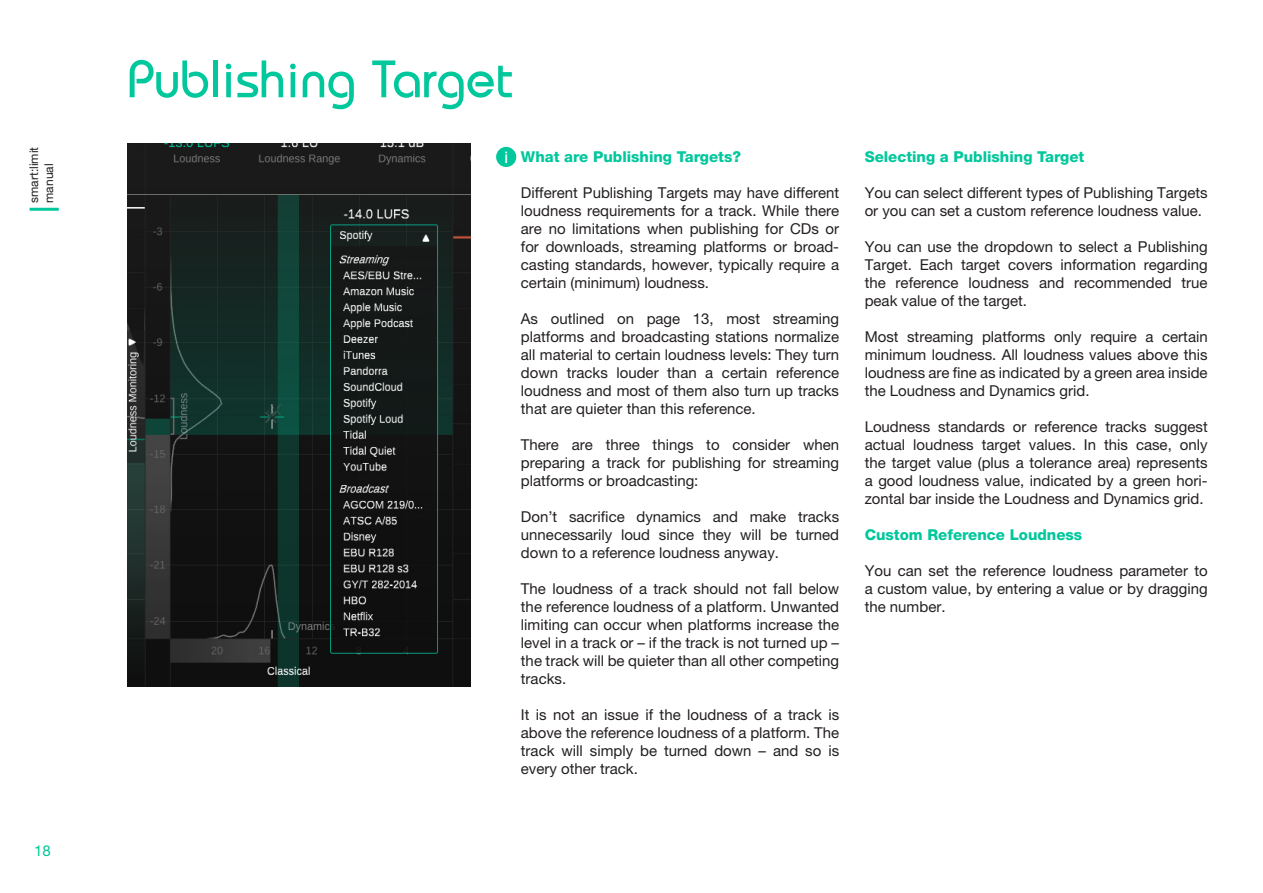
<style>
.page{position:relative;width:1263px;height:893px;background:#fff}
.page>*{position:absolute;margin:0;border:0;box-sizing:border-box;transform-origin:0 0}
.header_1{font:700 52.5px "sonible";color:#00c79c}
.t1{font:700 18px "sonible";color:#fff}
.running_text{font:15px/18px "Helvetica Neue LT Pro";color:#231f20;text-align:justify}
.running_text-2{font:800 15px "Helvetica Neue LT Pro";color:#00c79c}
.t2{font:15px "Helvetica Neue LT Pro";color:#00c79c}
.t3{font:12px/14.9px "Helvetica Neue LT Pro";color:#231f20}
</style>
<div class="page">
<hr style="left:30px;top:208px;width:29px;height:3px;background:#00c79c">
<img style="left:128px;top:143px;width:343px;height:543px">
<div style="left:496px;top:147px;width:20px;height:20px;background:#00c79c;border-radius:50%"></div>
<p class="t3" style="left:26px;top:203px;width:57px;rotate:-90deg">smart:limit manual</p>
<p class="t2" style="left:34px;top:842px;width:18px">18</p>
<p class="header_1" style="left:128px;top:55px;width:386px">Publishing Target</p>
<p class="t1" style="left:504px;top:149px;width:7px">i</p>
<p class="running_text-2" style="left:521px;top:148px;width:222px">What are Publishing Targets?</p>
<p class="running_text" style="left:521px;top:183px;width:320px">Different Publishing Targets may have different loudness requirements for a track. While there are no limitations when publishing for CDs or for downloads, streaming platforms or broad&shy;casting standards, however, typically require a certain (minimum) loudness.</p>
<p class="running_text" style="left:521px;top:309px;width:320px">As outlined on page 13, most streaming platforms and broadcasting stations normalize all material to certain loudness levels: They turn down tracks louder than a certain reference loudness and most of them also turn up tracks that are quieter than this reference.</p>
<p class="running_text" style="left:521px;top:435px;width:320px">There are three things to consider when preparing a track for publishing for streaming platforms or broadcasting:</p>
<p class="running_text" style="left:521px;top:507px;width:320px">Don’t sacrifice dynamics and make tracks unnecessarily loud since they will be turned down to a reference loudness anyway.</p>
<p class="running_text" style="left:521px;top:579px;width:320px">The loudness of a track should not fall below the reference loudness of a platform. Unwanted limiting can occur when platforms increase the level in a track or – if the track is not turned up – the track will be quieter than all other competing tracks.</p>
<p class="running_text" style="left:521px;top:705px;width:320px">It is not an issue if the loudness of a track is above the reference loudness of a platform. The track will simply be turned down – and so is every other track.</p>
<p class="running_text-2" style="left:865px;top:148px;width:221px">Selecting a Publishing Target</p>
<p class="running_text" style="left:865px;top:183px;width:345px">You can select different types of Publishing Targets or you can set a custom reference loudness value.</p>
<p class="running_text" style="left:865px;top:237px;width:345px">You can use the dropdown to select a Publishing Target. Each target covers information regarding the reference loudness and recommended true peak value of the target.</p>
<p class="running_text" style="left:865px;top:327px;width:345px">Most streaming platforms only require a certain minimum loudness. All loudness values above this loudness are fine as indicated by a green area inside the Loudness and Dynamics grid.</p>
<p class="running_text" style="left:865px;top:417px;width:345px">Loudness standards or reference tracks suggest actual loudness target values. In this case, only the target value (plus a tolerance area) represents a good loudness value, indicated by a green hori&shy;zontal bar inside the Loudness and Dynamics grid.</p>
<p class="running_text-2" style="left:865px;top:526px;width:219px">Custom Reference Loudness</p>
<p class="running_text" style="left:865px;top:561px;width:345px">You can set the reference loudness parameter to a custom value, by entering a value or by dragging the number.</p>
</div>
